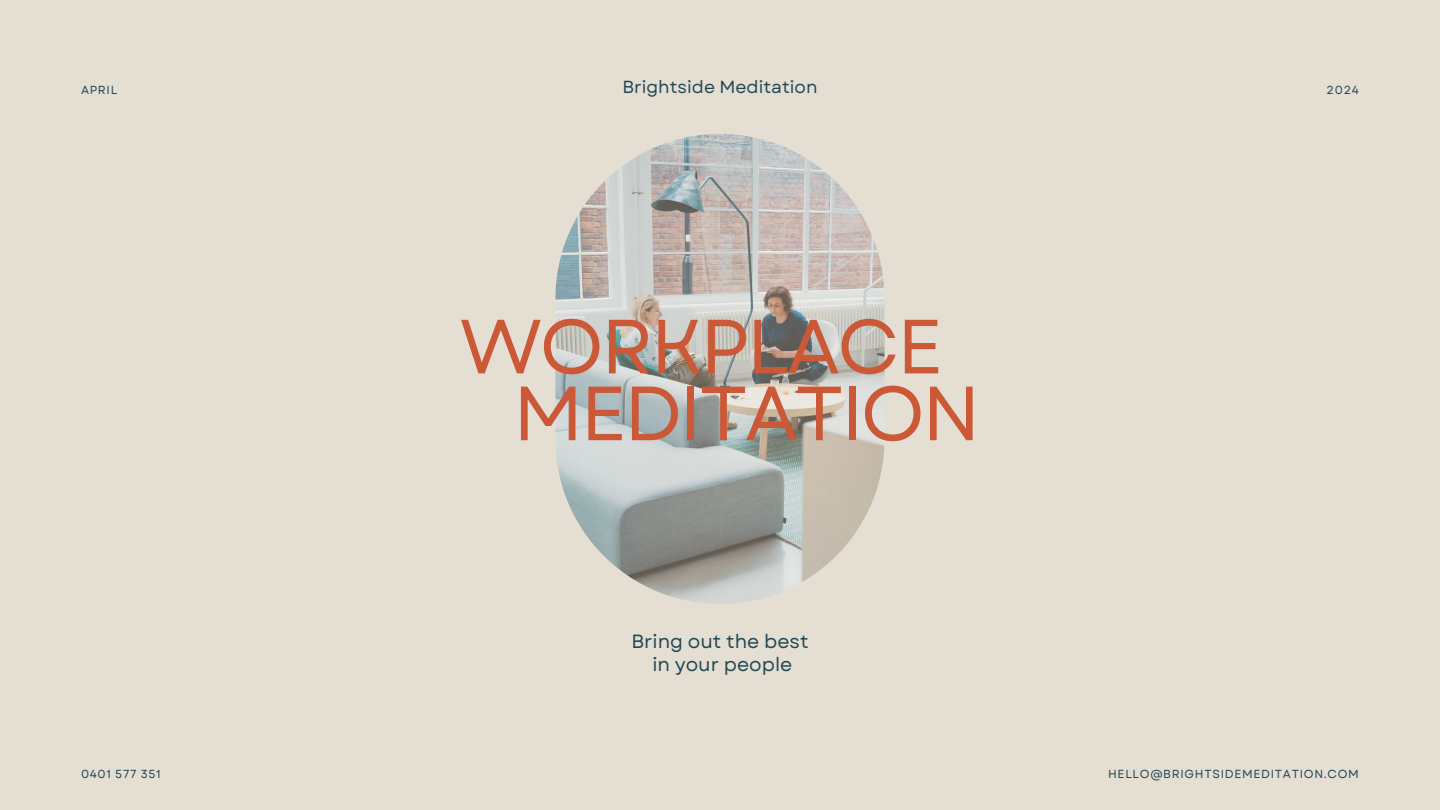
<style>
.page{position:relative;width:1440px;height:810px;background:#e5dfd3}
.page>*{position:absolute;margin:0;border:0;box-sizing:border-box;transform-origin:0 0}
.t1{font:76.6px "Garet";letter-spacing:-.035em;color:#cb5837}
.t2{font:19.1px "Garet";color:#224753}
.t3{font:17.5px "Garet";color:#224753}
.t4{font:11.7px "Garet";letter-spacing:.06em;color:#224753}
</style>
<div class="page">
<img style="left:555px;top:134px;width:330px;height:470px;border-radius:165px">
<p class="t4" style="left:81px;top:82px;width:38px">APRIL</p>
<p class="t3" style="left:622px;top:74px;width:197px">Brightside Meditation</p>
<p class="t4" style="left:1327px;top:82px;width:34px">2024</p>
<p class="t1" style="left:460px;top:291px;width:485px">WORKPLACE</p>
<h1 class="t1" style="left:513px;top:358px;width:469px">MEDITATION</h1>
<h1 class="t2" style="left:631px;top:628px;width:179px">Bring out the best</h1>
<h2 class="t2" style="left:652px;top:650px;width:142px">in your people</h2>
<p class="t4" style="left:81px;top:765px;width:81px">0401 577 351</p>
<p class="t4" style="left:1108px;top:765px;width:252px">HELLO@BRIGHTSIDEMEDITATION.COM</p>
</div>
